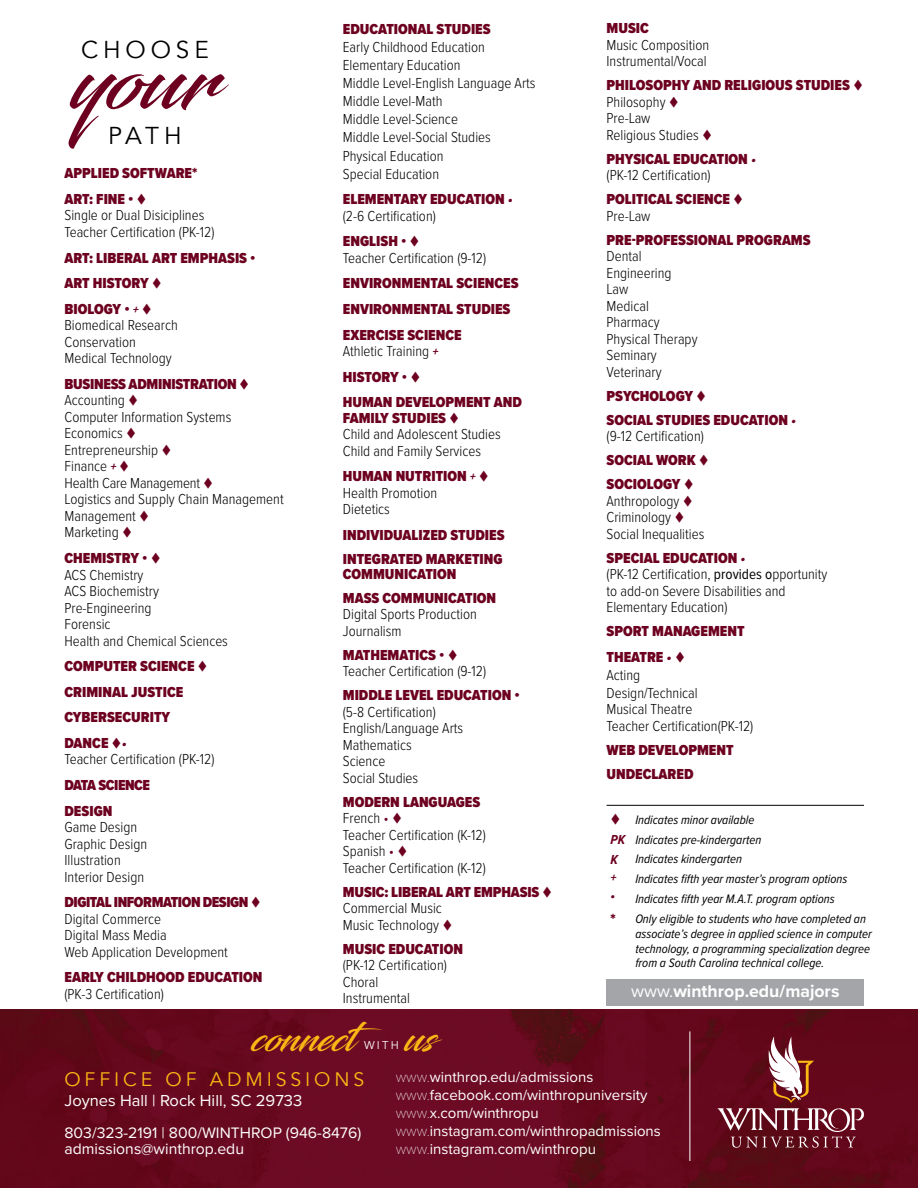
<style>
.page{position:relative;width:918px;height:1188px;background:#fff}
.page>*{position:absolute;margin:0;border:0;box-sizing:border-box;transform-origin:0 0}
.t1{font:86.4px "Blacksword";color:#6d0020}
.t2{font:39.75px "Blacksword";color:#fdb714}
.t3{font:24.3px "Avenir";letter-spacing:.2em;color:#000}
.t4{font:19.5px "Avenir";letter-spacing:.2em;color:#fdb714}
.t5{font:700 17.7px "Proxima Nova";color:#fff}
.t6{font:16.5px "Proxima Nova";color:#fff}
.t7{font:15.75px/16.5px "Proxima Nova";color:#fff}
.t8{font:300 15px/16.5px "Proxima Nova Cond";color:#000}
.t9{font:900 15px/25.7px "Proxima Nova Cond";color:#6d0020}
.t10{font:15px/18px "Proxima Nova";color:#fff}
.t11{font:900 15px/25.7px "Proxima Nova Cond";letter-spacing:-.03em;color:#6d0020}
.t12{font:italic 700 13.5px/19.8px "Proxima Nova Cond";color:#6d0020}
.t13{font:italic 12.75px/19.8px "Proxima Nova Cond";color:#000}
.t14{font:11.25px "Avenir";color:#fff}
.s1{font-weight:900;color:#6d0020}
.s2{color:#6d0020}
.s3{font-weight:700;font-style:italic;font-size:14.55px;color:#6d0020}
.s4{font-weight:300;color:#000}
.s5{font-weight:700;font-style:italic;font-size:14.55px}
.s6{font-weight:400}
.s7{font-weight:700;font-style:italic}
.s8{font-weight:700;font-style:italic;font-size:13.5px}
.s9{font-weight:700;font-style:italic;font-size:13.5px;color:#6d0020}
.s10{font-family:"Proxima Nova T";font-weight:100}
</style>
<div class="page">
<img style="left:0;top:1010px;width:918px;height:178px">
<div style="left:607px;top:980px;width:257px;height:26px;background:#a3a5a8"></div>
<hr style="left:607px;top:805px;width:257px;height:1px;background:#000">
<svg style="left:718px;top:1037px;width:146px;height:111px"></svg>
<hr style="left:690px;top:1031px;width:1px;height:130px;background:#fff">
<p class="t9" style="left:607px;top:15px;width:44px">MUSIC</p>
<p class="t8" style="left:607px;top:36px;width:104px">Music Composition<br>Instrumental/Vocal</p>
<p class="t8" style="left:607px;top:76px;width:258px"><span class="s1">PHILOSOPHY AND RELIGIOUS STUDIES</span> <span class="s2">▼<br></span>Philosophy <span class="s2">▼<br></span>Pre-Law<br>Religious Studies <span class="s2">▼</span></p>
<p class="t8" style="left:607px;top:150px;width:151px"><span class="s1">PHYSICAL EDUCATION</span> <span class="s3">• </span>(PK-12 Certification)</p>
<p class="t9" style="left:607px;top:191px;width:138px;line-height:16.5px">POLITICAL SCIENCE ▼<br><span class="s4">Pre-Law</span></p>
<p class="t9" style="left:607px;top:227px;width:206px">PRE-PROFESSIONAL PROGRAMS</p>
<p class="t8" style="left:607px;top:247px;width:93px">Dental<br>Engineering<br>Law<br>Medical<br>Pharmacy<br>Physical Therapy<br>Seminary<br>Veterinary</p>
<p class="t9" style="left:607px;top:383px;width:191px;line-height:24px">PSYCHOLOGY ▼<br>SOCIAL STUDIES EDUCATION <span class="s5">•</span></p>
<p class="t8" style="left:607px;top:423px;width:104px;line-height:24px">(9-12 Certification)<br><span class="s1">SOCIAL WORK</span> <span class="s2">▼<br></span><span class="s1">SOCIOLOGY</span> <span class="s2">▼</span></p>
<p class="t8" style="left:607px;top:492px;width:99px">Anthropology <span class="s2">▼<br></span>Criminology <span class="s2">▼<br></span>Social Inequalities</p>
<p class="t8" style="left:607px;top:549px;width:222px"><span class="s1">SPECIAL EDUCATION</span> <span class="s3">•<br></span>(PK-12 Certification, <span class="s6">provides o</span>pportunity to add-on Severe Disabilities and<br>Elementary Education)</p>
<p class="t9" style="left:607px;top:618px;width:140px">SPORT MANAGEMENT<br>THEATRE <span class="s7">•</span> ▼</p>
<p class="t8" style="left:607px;top:665px;width:93px;line-height:18.1px">Acting<br>Design/Technical</p>
<p class="t8" style="left:607px;top:700px;width:148px">Musical Theatre<br>Teacher Certification(PK-12)</p>
<p class="t9" style="left:607px;top:738px;width:129px;line-height:24px">WEB DEVELOPMENT<br>UNDECLARED</p>
<p class="t9" style="left:343px;top:16px;width:149px">EDUCATIONAL STUDIES</p>
<p class="t8" style="left:343px;top:37px;width:194px;line-height:18.1px">Early Childhood Education<br>Elementary Education<br>Middle Level-English Language Arts<br>Middle Level-Math<br>Middle Level-Science<br>Middle Level-Social Studies<br>Physical Education<br>Special Education</p>
<p class="t9" style="left:343px;top:191px;width:172px;line-height:16.5px">ELEMENTARY EDUCATION <span class="s5">• </span><span class="s4">(2-6 Certification)</span></p>
<p class="t8" style="left:343px;top:232px;width:145px"><span class="s1">ENGLISH •</span> <span class="s2">▼<br></span>Teacher Certification (9-12)</p>
<p class="t9" style="left:343px;top:271px;width:177px">ENVIRONMENTAL SCIENCES<br>ENVIRONMENTAL STUDIES<br>EXERCISE SCIENCE</p>
<p class="t9" style="left:343px;top:338px;width:181px"><span class="s4">Athletic Training</span> <span class="s8">+<br></span>HISTORY • ▼<br>HUMAN DEVELOPMENT AND</p>
<p class="t8" style="left:343px;top:408px;width:159px"><span class="s1">FAMILY STUDIES</span> <span class="s2">▼<br></span>Child and Adolescent Studies<br>Child and Family Services</p>
<p class="t8" style="left:343px;top:467px;width:147px"><span class="s1">HUMAN NUTRITION</span> <span class="s9">+</span> <span class="s2">▼<br></span>Health Promotion<br>Dietetics</p>
<p class="t9" style="left:343px;top:523px;width:163px;line-height:24px">INDIVIDUALIZED STUDIES<br>INTEGRATED MARKETING</p>
<p class="t9" style="left:343px;top:562px;width:155px;line-height:24px">COMMUNICATION<br>MASS COMMUNICATION</p>
<p class="t8" style="left:343px;top:605px;width:136px">Digital Sports Production<br>Journalism</p>
<p class="t8" style="left:343px;top:646px;width:145px"><span class="s1">MATHEMATICS •</span> <span class="s2">▼<br></span>Teacher Certification (9-12)</p>
<p class="t9" style="left:343px;top:682px;width:178px">MIDDLE LEVEL EDUCATION •</p>
<p class="t8" style="left:343px;top:703px;width:122px">(5-8 Certification)<br>English/Language Arts<br>Mathematics<br>Science<br>Social Studies</p>
<p class="t8" style="left:343px;top:793px;width:145px"><span class="s1">MODERN LANGUAGES<br></span>French <span class="s2">•</span> <span class="s2">▼<br></span>Teacher Certification (K-12)<br>Spanish <span class="s2">•</span> <span class="s2">▼<br></span>Teacher Certification (K-12)</p>
<p class="t8" style="left:343px;top:883px;width:211px"><span class="s1">MUSIC: LIBERAL ART EMPHASIS</span> <span class="s2">▼<br></span>Commercial Music<br>Music Technology <span class="s2">▼</span></p>
<p class="t9" style="left:343px;top:936px;width:122px">MUSIC EDUCATION</p>
<p class="t8" style="left:343px;top:956px;width:106px">(PK-12 Certification)<br>Choral<br>Instrumental</p>
<h3 class="t3" style="left:81px;top:35px;width:129px">CHOOSE</h3>
<h1 class="t1" style="left:71px;top:28px;width:149px">your</h1>
<h3 class="t3" style="left:108px;top:122px;width:75px">PATH</h3>
<p class="t9" style="left:65px;top:160px;width:134px">APPLIED SOFTWARE*<br>ART: FINE • ▼</p>
<p class="t8" style="left:64px;top:206px;width:152px">Single or Dual Disiciplines<br>Teacher Certification (PK-12)</p>
<p class="t9" style="left:64px;top:245px;width:193px">ART: LIBERAL ART EMPHASIS •<br>ART HISTORY ▼<br>BIOLOGY • <span class="s8">+</span> ▼</p>
<p class="t8" style="left:64px;top:316px;width:115px">Biomedical Research<br>Conservation<br>Medical Technology</p>
<p class="t8" style="left:64px;top:375px;width:221px"><span class="s1">BUSINESS ADMINISTRATION</span> <span class="s2">▼<br></span>Accounting <span class="s2">▼<br></span>Computer Information Systems<br>Economics <span class="s2">▼<br></span>Entrepreneurship <span class="s2">▼<br></span>Finance <span class="s9">+</span> <span class="s2">▼<br></span>Health Care Management <span class="s2">▼<br></span>Logistics and Supply Chain Management<br>Management <span class="s2">▼<br></span>Marketing <span class="s2">▼</span></p>
<p class="t8" style="left:64px;top:549px;width:165px"><span class="s1">CHEMISTRY •</span> <span class="s2">▼<br></span>ACS Chemistry<br>ACS Biochemistry<br>Pre-Engineering<br>Forensic<br>Health and Chemical Sciences</p>
<p class="t9" style="left:64px;top:653px;width:145px">COMPUTER SCIENCE ▼<br>CRIMINAL JUSTICE<br>CYBERSECURITY<br>DANCE ▼<span class="s5">•</span></p>
<p class="t8" style="left:64px;top:750px;width:152px">Teacher Certification (PK-12)</p>
<p class="t11" style="left:64px;top:772px;width:87px">DATA SCIENCE<br>DESIGN</p>
<p class="t8" style="left:64px;top:818px;width:84px">Game Design<br>Graphic Design<br>Illustration<br>Interior Design</p>
<p class="t8" style="left:64px;top:893px;width:198px"><span class="s1">DIGITAL INFORMATION DESIGN</span> <span class="s2">▼<br></span>Digital Commerce<br>Digital Mass Media<br>Web Application Development</p>
<p class="t9" style="left:64px;top:964px;width:199px">EARLY CHILDHOOD EDUCATION</p>
<p class="t8" style="left:64px;top:985px;width:101px">(PK-3 Certification)</p>
<p class="t5" style="left:631px;top:978px;width:210px"><span class="s6">www.</span>winthrop.edu/majors</p>
<p class="t13" style="left:635px;top:809px;width:232px">Indicates minor available<br>Indicates pre-kindergarten<br>Indicates kindergarten<br>Indicates fifth year master’s program options Indicates fifth year M.A.T. program options<br>Only eligible to students who have completed an</p>
<p class="t13" style="left:635px;top:925px;width:238px;line-height:15px">associate’s degree in applied science in computer technology, a programming specialization degree from a South Carolina technical college.</p>
<p class="t12" style="left:610px;top:829px;width:16px">PK<br>K</p>
<p class="t12" style="left:610px;top:868px;width:7px;line-height:18.1px">+ •</p>
<p class="t9" style="left:610px;top:906px;width:7px">*</p>
<h2 class="t2" style="left:252px;top:1014px;width:133px">connect</h2>
<p class="t14" style="left:364px;top:1038px;width:36px">WITH</p>
<h2 class="t2" style="left:405px;top:1014px;width:32px">us</h2>
<h3 class="t4" style="left:64px;top:1068px;width:301px">OFFICE OF ADMISSIONS</h3>
<p class="t10" style="left:396px;top:1067px;width:267px"><span class="s10">www.</span>winthrop.edu/admissions <span class="s10">www.</span>facebook.com/winthropuniversity <span class="s10">www.</span>x.com/winthropu <span class="s10">www.</span>instagram.com/winthropadmissions <span class="s10">www.</span>instagram.com/winthropu</p>
<p class="t6" style="left:64px;top:1088px;width:239px">Joynes Hall | Rock Hill, SC 29733</p>
<p class="t7" style="left:64px;top:1124px;width:298px">803/323-2191 | 800/WINTHROP (946-8476) admissions@winthrop.edu</p>
</div>
